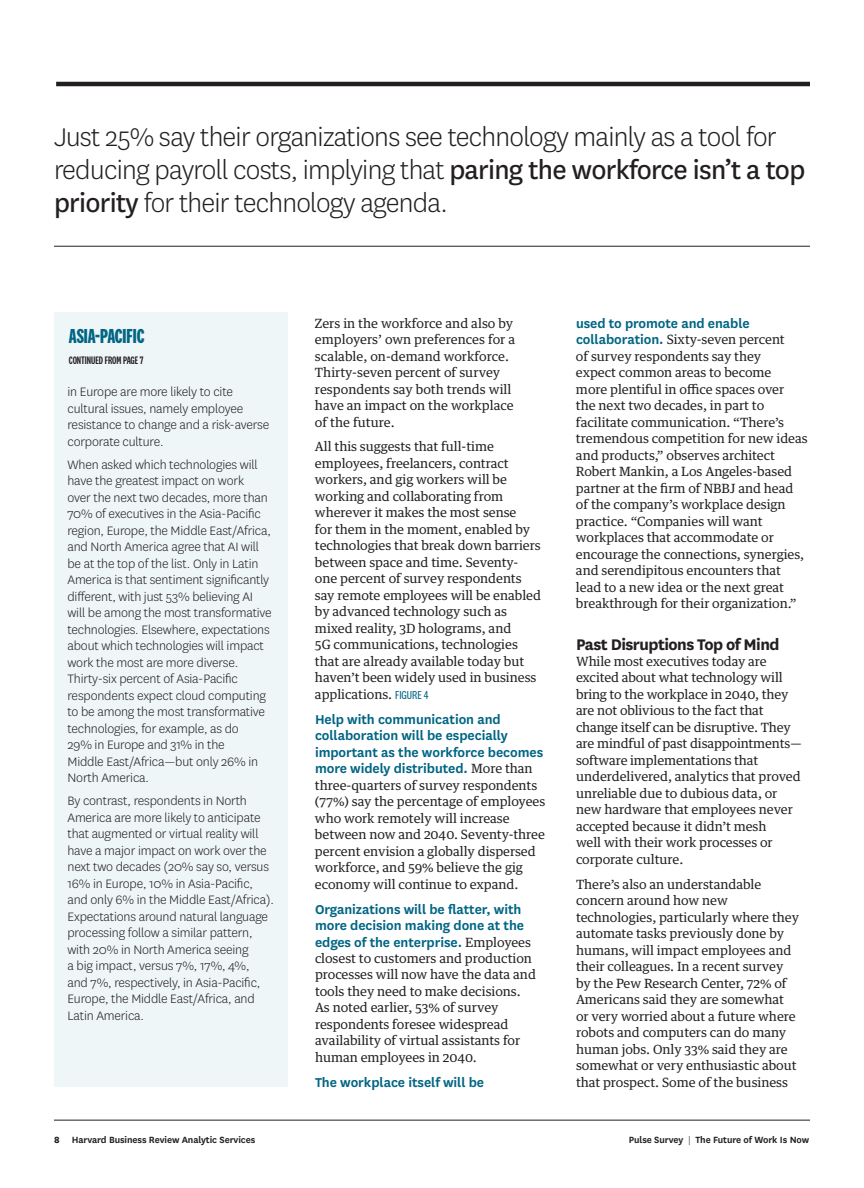
<style>
.page{position:relative;width:864px;height:1188px;background:#fff}
.page>*{position:absolute;margin:0;border:0;box-sizing:border-box;transform-origin:0 0}
.t1{font:300 30px/33px "National HBR";letter-spacing:-.025em;color:#231f20}
.t2{font:700 21px "National 2 Compressed";color:#016584}
.t3{font:700 18px "National HBR";letter-spacing:-.03em;color:#231f20}
.t4{font:600 15px/16.5px "National HBR";letter-spacing:-.005em;color:#016584}
.t5{font:300 14.25px/16.5px "National HBR";letter-spacing:-.01em;color:#231f20}
.t6{font:12.75px/16.5px "Guardian Text Egyp HBR";letter-spacing:-.005em;color:#231f20}
.t7{font:500 11.25px "National 2 Compressed";color:#231f20}
.t8{font:600 10.5px "National HBR";letter-spacing:-.01em;color:#231f20}
.s1{font-weight:400}
.s2{font-family:"National 2 Condensed";font-size:12px;color:#016584}
.s3{font-family:"Guardian Text Egyp HBR";font-weight:400;font-size:12.75px;color:#231f20}
.s4{font-family:"National HBR";font-weight:600;font-size:15px;color:#016584}
.s5{font-weight:800}
.s6{font-weight:300}
</style>
<div class="page">
<hr style="left:56px;top:82px;width:754px;height:4px;background:#231f20">
<hr style="left:54px;top:1120px;width:756px;height:1px;background:#231f20">
<div style="left:54px;top:312px;width:234px;height:775px;background:#eef6f7"></div>
<hr style="left:54px;top:246px;width:756px;height:1px;background:#231f20">
<h1 class="t1" style="left:54px;top:120px;width:753px">Just 25% say their organizations see technology mainly as a tool for reducing payroll costs, implying that <span class="s1">paring the workforce isn’t a top priority</span> for their technology agenda.</h1>
<h2 class="t2" style="left:69px;top:325px;width:77px">ASIA-PACIFIC</h2>
<p class="t7" style="left:69px;top:355px;width:76px">CONTINUED FROM PAGE 7</p>
<p class="t5" style="left:68px;top:383px;width:203px">in Europe are more likely to cite cultural issues, namely employee resistance to change and a risk-averse corporate culture.</p>
<p class="t5" style="left:68px;top:456px;width:206px">When asked which technologies will have the greatest impact on work<br>over the next two decades, more than 70% of executives in the Asia-Pacific region, Europe, the Middle East/Africa, and North America agree that AI will be at the top of the list. Only in Latin America is that sentiment significantly different, with just 53% believing AI will be among the most transformative technologies. Elsewhere, expectations about which technologies will impact work the most are more diverse.<br>Thirty-six percent of Asia-Pacific respondents expect cloud computing to be among the most transformative technologies, for example, as do<br>29% in Europe and 31% in the<br>Middle East/Africa—but only 26% in North America.</p>
<p class="t5" style="left:68px;top:792px;width:208px">By contrast, respondents in North America are more likely to anticipate that augmented or virtual reality will have a major impact on work over the next two decades (20% say so, versus 16% in Europe, 10% in Asia-Pacific, and only 6% in the Middle East/Africa).<br>Expectations around natural language processing follow a similar pattern, with 20% in North America seeing<br>a big impact, versus 7%, 17%, 4%,<br>and 7%, respectively, in Asia-Pacific, Europe, the Middle East/Africa, and Latin America.</p>
<p class="t6" style="left:315px;top:314px;width:202px">Zers in the workforce and also by employers’ own preferences for a scalable, on-demand workforce.<br>Thirty-seven percent of survey respondents say both trends will have an impact on the workplace of the future.</p>
<p class="t6" style="left:315px;top:437px;width:228px">All this suggests that full-time employees, freelancers, contract workers, and gig workers will be working and collaborating from wherever it makes the most sense<br>for them in the moment, enabled by technologies that break down barriers between space and time. Seventy&shy;one percent of survey respondents say remote employees will be enabled by advanced technology such as mixed reality, 3D holograms, and<br>5G communications, technologies that are already available today but haven’t been widely used in business applications. <span class="s2">FIGURE 4</span></p>
<p class="t4" style="left:315px;top:710px;width:230px">Help with communication and collaboration will be especially important as the workforce becomes more widely distributed. <span class="s3">More than</span></p>
<p class="t6" style="left:315px;top:776px;width:232px">three-quarters of survey respondents (77%) say the percentage of employees who work remotely will increase between now and 2040. Seventy-three percent envision a globally dispersed workforce, and 59% believe the gig economy will continue to expand.</p>
<p class="t4" style="left:315px;top:900px;width:218px">Organizations will be flatter, with more decision making done at the edges of the enterprise. <span class="s3">Employees</span></p>
<p class="t6" style="left:315px;top:949px;width:223px">closest to customers and production processes will now have the data and tools they need to make decisions.<br>As noted earlier, 53% of survey respondents foresee widespread availability of virtual assistants for human employees in 2040.</p>
<p class="t4" style="left:315px;top:1073px;width:171px">The workplace itself will be</p>
<p class="t4" style="left:576px;top:314px;width:175px">used to promote and enable</p>
<p class="t6" style="left:576px;top:330px;width:233px"><span class="s4">collaboration.</span> Sixty-seven percent<br>of survey respondents say they<br>expect common areas to become<br>more plentiful in office spaces over<br>the next two decades, in part to facilitate communication. “There’s tremendous competition for new ideas and products,” observes architect Robert Mankin, a Los Angeles-based partner at the firm of NBBJ and head of the company’s workplace design practice. “Companies will want workplaces that accommodate or encourage the connections, synergies, and serendipitous encounters that lead to a new idea or the next great breakthrough for their organization.”</p>
<h3 class="t3" style="left:576px;top:631px;width:205px">Past Disruptions Top of Mind</h3>
<p class="t6" style="left:576px;top:652px;width:227px">While most executives today are excited about what technology will bring to the workplace in 2040, they are not oblivious to the fact that change itself can be disruptive. They are mindful of past disappointments— software implementations that underdelivered, analytics that proved unreliable due to dubious data, or new hardware that employees never accepted because it didn’t mesh<br>well with their work processes or corporate culture.</p>
<p class="t6" style="left:576px;top:875px;width:225px">There’s also an understandable concern around how new technologies, particularly where they automate tasks previously done by humans, will impact employees and their colleagues. In a recent survey by the Pew Research Center, 72% of Americans said they are somewhat or very worried about a future where robots and computers can do many human jobs. Only 33% said they are somewhat or very enthusiastic about that prospect. Some of the business</p>
<p class="t8" style="left:54px;top:1133px;width:203px"><span class="s5">8</span> Harvard Business Review Analytic Services</p>
<p class="t8" style="left:629px;top:1133px;width:182px">Pulse Survey <span class="s6">|</span> The Future of Work Is Now</p>
</div>
